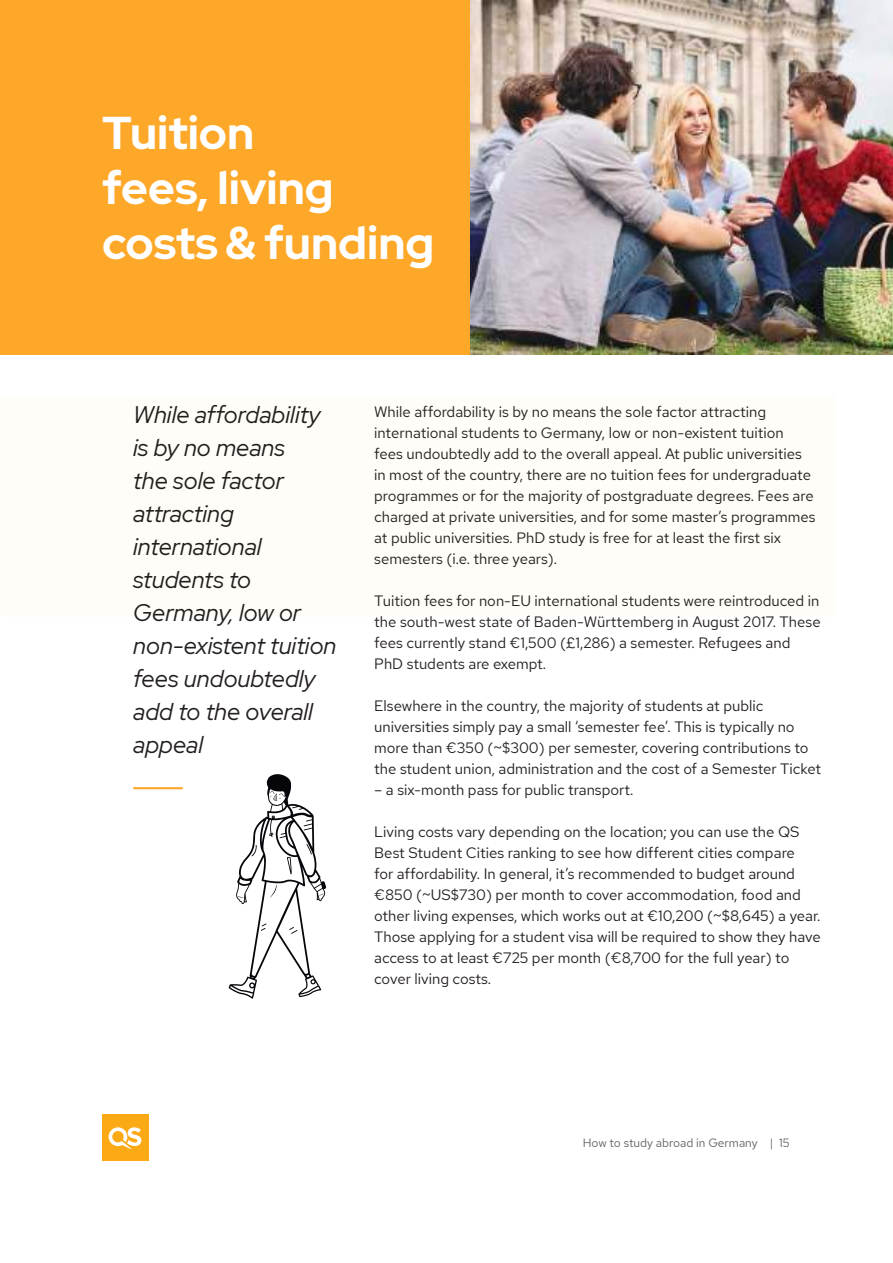
<style>
.page{position:relative;width:893px;height:1263px;background:#fff}
.page>*{position:absolute;margin:0;border:0;box-sizing:border-box;transform-origin:0 0}
.t1{font:700 45.75px/54.9px "Red Hat Display";color:#fff}
.t2{font:italic 24px/33px "Red Hat Display";color:#241f1f}
.t3{font:15px/21px "Red Hat Text";color:#241f1f}
.t4{font:12px "Red Hat Text";color:#656365}
</style>
<div class="page">
<div style="left:102px;top:1114px;width:46px;height:47px;background:#fba915"></div>
<svg style="left:109px;top:1127px;width:32px;height:22px"></svg>
<div style="left:0;top:396px;width:835px;height:221px;background:#fffdf8;border-radius:4px"></div>
<img style="left:470px;top:0;width:423px;height:354px">
<div style="left:0;top:0;width:470px;height:354px;background:#fea82a"></div>
<hr style="left:133px;top:787px;width:50px;height:2px;background:#fea82a">
<svg style="left:229px;top:774px;width:97px;height:225px"></svg>
<h1 class="t1" style="left:102px;top:105px;width:334px">Tuition<br>fees, living costs &amp; funding</h1>
<h2 class="t2" style="left:133px;top:398px;width:205px">While affordability is by no means<br>the sole factor attracting international students to<br>Germany, low or non-existent tuition fees undoubtedly add to the overall appeal</h2>
<p class="t3" style="left:374px;top:401px;width:443px">While affordability is by no means the sole factor attracting international students to Germany, low or non-existent tuition fees undoubtedly add to the overall appeal. At public universities in most of the country, there are no tuition fees for undergraduate programmes or for the majority of postgraduate degrees. Fees are charged at private universities, and for some master’s programmes at public universities. PhD study is free for at least the first six semesters (i.e. three years).</p>
<p class="t3" style="left:374px;top:590px;width:448px">Tuition fees for non-EU international students were reintroduced in the south-west state of Baden-Württemberg in August 2017. These fees currently stand €1,500 (£1,286) a semester. Refugees and PhD students are exempt.</p>
<p class="t3" style="left:374px;top:695px;width:448px">Elsewhere in the country, the majority of students at public universities simply pay a small ‘semester fee’. This is typically no more than €350 (~$300) per semester, covering contributions to the student union, administration and the cost of a Semester Ticket</p>
<p class="t3" style="left:374px;top:779px;width:261px">– a six-month pass for public transport.</p>
<p class="t3" style="left:374px;top:821px;width:448px">Living costs vary depending on the location; you can use the QS Best Student Cities ranking to see how different cities compare<br>for affordability. In general, it’s recommended to budget around €850 (~US$730) per month to cover accommodation, food and other living expenses, which works out at €10,200 (~$8,645) a year.<br>Those applying for a student visa will be required to show they have access to at least €725 per month (€8,700 for the full year) to cover living costs.</p>
<p class="t4" style="left:583px;top:1135px;width:209px">How to study abroad in Germany | 15</p>
</div>
